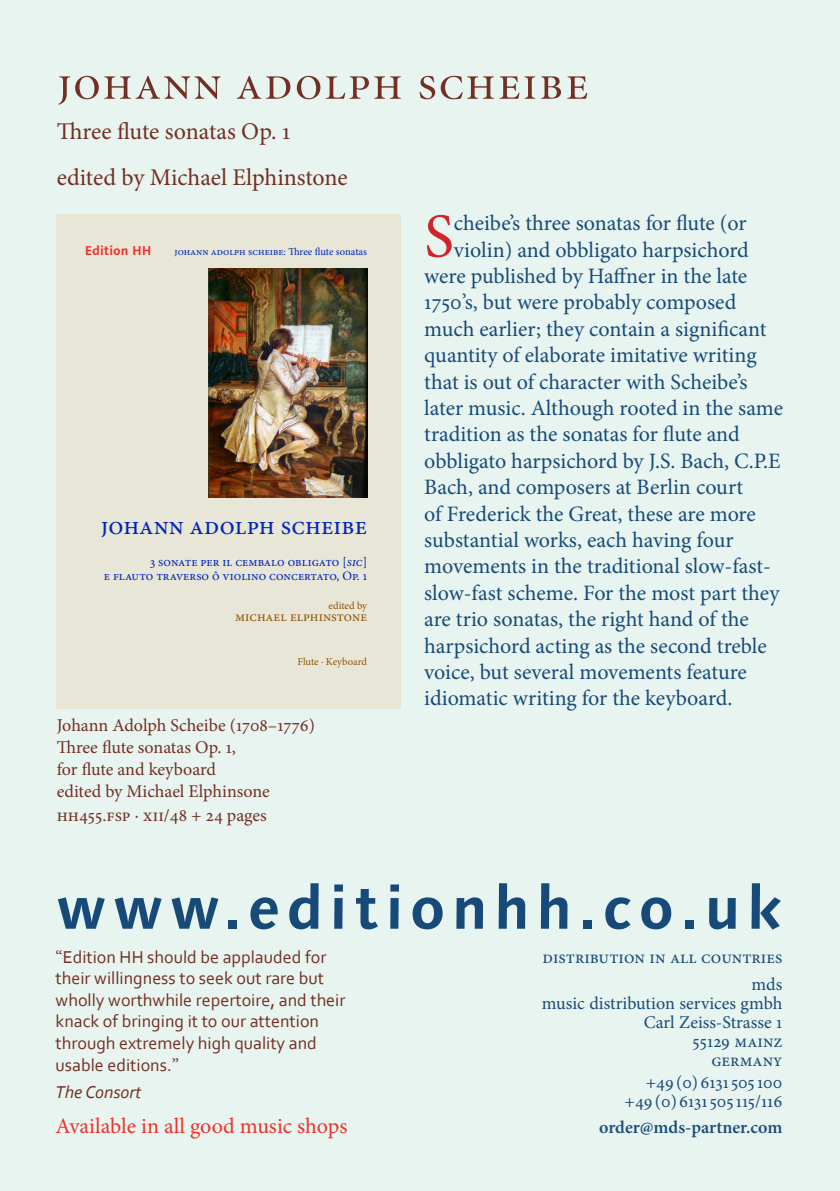
<style>
.page{position:relative;width:840px;height:1191px;background:#fff}
.page>*{position:absolute;margin:0;border:0;box-sizing:border-box;transform-origin:0 0}
.Body_text{font:62.6px "Minion Pro";color:#d2232a}
.t1{font:700 60px "Linotype Syntax";letter-spacing:.11em;color:#184a79}
.t2{font:50px "Minion Display Regular SC";letter-spacing:.03em;color:#732f23}
.t3{font:25.8px "Minion Pro";color:#0024b8}
.t4{font:24px "Minion Pro";color:#732f23}
.Body_text-2{font:22px "Minion Pro";letter-spacing:-.005em;color:#184a79}
.Body_text-3{font:22px "Minion Pro";letter-spacing:-.01em;color:#ee332b}
.Review{font:18px/21.6px "Corbel";color:#732f23}
.Body_text-4{font:18px "Minion Pro";color:#184a79}
.Body_text-5{font:18px/22px "Minion Pro";color:#732f23}
.Body_text-6{font:600 18px "Minion Pro";color:#184a79}
.Review-2{font:italic 18px "Corbel";color:#732f23}
.t5{font:14px "Minion Pro";color:#8e5506}
.t6{font:13px/14px "Minion Pro";color:#0024b8;text-align:right}
.t7{font:700 13px "Linotype Syntax";color:#ee332b}
.t8{font:10.6px "Minion Pro";color:#0024b8}
.t9{font:10.6px "Minion Pro";color:#8e5506}
.s1{font-style:italic}
.s2{font-family:"Minion Pro"}
</style>
<div class="page">
<div style="left:0;top:0;width:839px;height:1191px;background:#e7f4ef"></div>
<div style="left:56px;top:214px;width:344px;height:494px;background:#e8e6d7"></div>
<img style="left:208px;top:269px;width:159px;height:228px">
<p class="t2" style="left:57px;top:59px;width:533px">johann adolph scheibe</p>
<p class="t4" style="left:57px;top:115px;width:235px">Three flute sonatas Op. 1</p>
<p class="t4" style="left:57px;top:161px;width:292px">edited by Michael Elphinstone</p>
<p class="t7" style="left:85px;top:242px;width:68px">Edition HH</p>
<p class="t8" style="left:174px;top:244px;width:194px">johann adolph scheibe: Three flute sonatas</p>
<p class="t3" style="left:101px;top:508px;width:267px">johann adolph scheibe</p>
<p class="t6" style="left:104px;top:554px;width:264px">3 sonate per il cembalo obligato [<span class="s1">sic</span>]<br>e flauto traverso Ô violino concertato, Op. 1</p>
<p class="t9" style="left:328px;top:598px;width:40px">edited by</p>
<p class="t5" style="left:235px;top:607px;width:133px">michael elphinstone</p>
<p class="t9" style="left:297px;top:654px;width:71px">Flute · Keyboard</p>
<p class="Body_text-5" style="left:57px;top:714px;width:260px">Johann Adolph Scheibe (1708–1776)</p>
<p class="Body_text-5" style="left:57px;top:736px;width:181px">Three flute sonatas Op. 1, for flute and keyboard</p>
<p class="Body_text-5" style="left:57px;top:780px;width:214px">edited by Michael Elphinsone</p>
<p class="Body_text-5" style="left:57px;top:804px;width:211px">hh455.fsp · xii/48 + 24 pages</p>
<p class="Body_text" style="left:424px;top:194px;width:31px">S</p>
<p class="Body_text-2" style="left:453px;top:208px;width:294px">cheibe’s three sonatas for flute (or</p>
<p class="Body_text-2" style="left:453px;top:235px;width:296px">violin) and obbligato harpsichord</p>
<p class="Body_text-2" style="left:424px;top:261px;width:324px">were published by Haffner in the late</p>
<p class="Body_text-2" style="left:424px;top:287px;width:313px">1750’s, but were probably composed</p>
<p class="Body_text-2" style="left:424px;top:314px;width:343px">much earlier; they contain a significant</p>
<p class="Body_text-2" style="left:424px;top:340px;width:334px">quantity of elaborate imitative writing</p>
<p class="Body_text-2" style="left:424px;top:367px;width:325px">that is out of character with Scheibe’s</p>
<p class="Body_text-2" style="left:424px;top:393px;width:360px">later music. Although rooted in the same</p>
<p class="Body_text-2" style="left:424px;top:419px;width:317px">tradition as the sonatas for flute and</p>
<p class="Body_text-2" style="left:424px;top:446px;width:358px">obbligato harpsichord by J.S. Bach, C.P.E</p>
<p class="Body_text-2" style="left:424px;top:472px;width:320px">Bach, and composers at Berlin court</p>
<p class="Body_text-2" style="left:424px;top:499px;width:333px">of Frederick the Great, these are more</p>
<p class="Body_text-2" style="left:424px;top:525px;width:311px">substantial works, each having four</p>
<p class="Body_text-2" style="left:424px;top:551px;width:348px">movements in the traditional slow-fast-</p>
<p class="Body_text-2" style="left:424px;top:578px;width:356px">slow-fast scheme. For the most part they</p>
<p class="Body_text-2" style="left:424px;top:604px;width:326px">are trio sonatas, the right hand of the</p>
<p class="Body_text-2" style="left:424px;top:631px;width:344px">harpsichord acting as the second treble</p>
<p class="Body_text-2" style="left:424px;top:657px;width:324px">voice, but several movements feature</p>
<p class="Body_text-2" style="left:424px;top:683px;width:309px">idiomatic writing for the keyboard.</p>
<p class="t1" style="left:56px;top:870px;width:726px">www.editionhh.co.uk</p>
<p class="Review" style="left:56px;top:945px;width:291px"><span class="s2">“</span>Edition HH should be applauded for their willingness to seek out rare but wholly worthwhile repertoire, and their knack of bringing it to our attention through extremely high quality and usable editions.<span class="s2">”</span></p>
<p class="Review-2" style="left:56px;top:1081px;width:87px">The Consort</p>
<p class="Body_text-4" style="left:542px;top:945px;width:241px">distribution in all countries</p>
<p class="Body_text-4" style="left:751px;top:972px;width:32px">mds</p>
<p class="Body_text-4" style="left:541px;top:991px;width:242px">music distribution services gmbh</p>
<p class="Body_text-4" style="left:643px;top:1010px;width:140px">Carl Zeiss-Strasse 1</p>
<p class="Body_text-4" style="left:692px;top:1029px;width:91px">55129 mainz</p>
<p class="Body_text-4" style="left:711px;top:1048px;width:72px">germany</p>
<p class="Body_text-4" style="left:645px;top:1070px;width:138px">+49 (0) 6131 505 100</p>
<p class="Body_text-4" style="left:624px;top:1089px;width:159px">+49 (0) 6131 505 115/116</p>
<p class="Body_text-3" style="left:56px;top:1111px;width:293px">Available in all good music shops</p>
<p class="Body_text-6" style="left:599px;top:1115px;width:184px">order@mds-partner.com</p>
</div>
